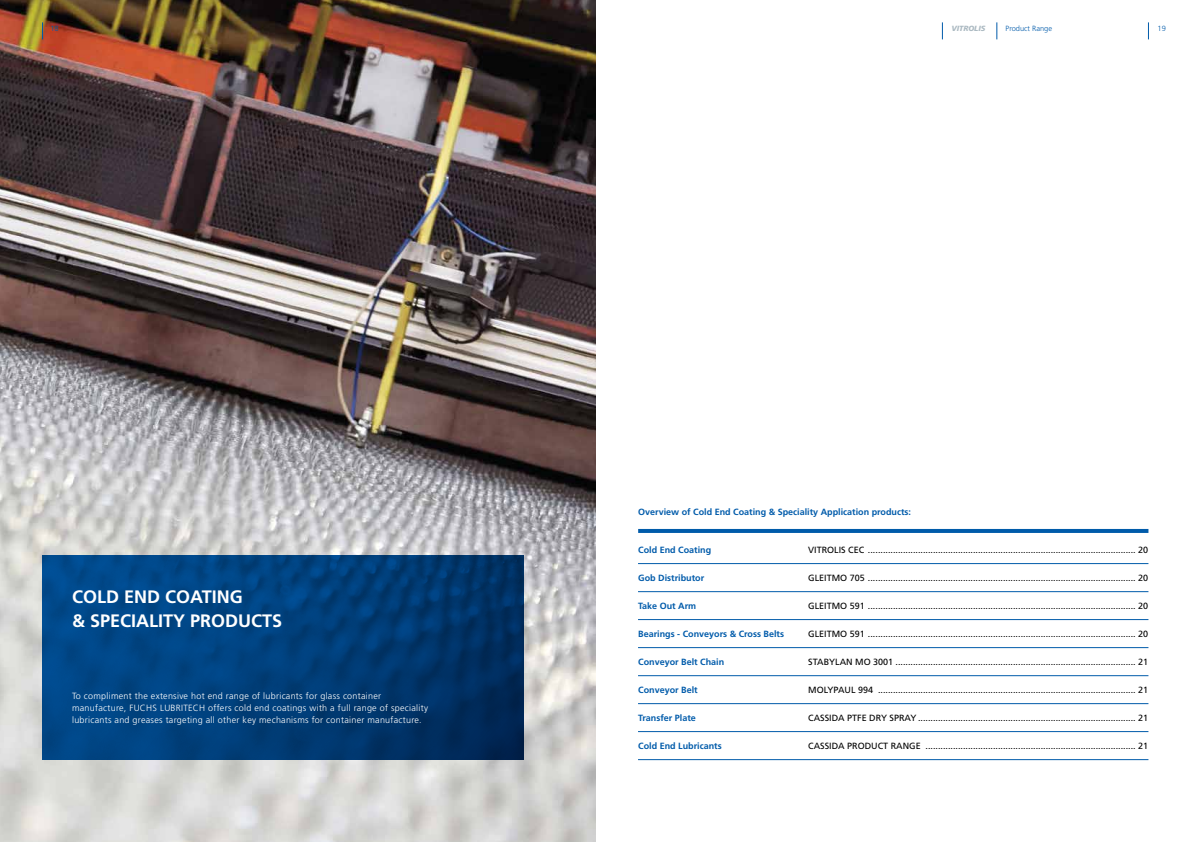
<style>
.page{position:relative;width:1191px;height:842px;background:#fff}
.page>*{position:absolute;margin:0;border:0;box-sizing:border-box;transform-origin:0 0}
.t1{font:700 18px/24px "Frutiger LT Std";color:#fff}
.t2{font:9px "Frutiger LT Std";color:#000}
.t3{font:300 9px/12px "Frutiger LT Std";letter-spacing:.03em;color:#fff}
.t4{font:700 9px "Frutiger LT Std";color:#005baa}
.t5{font:300 7.5px "Frutiger LT Std";color:#005baa}
.t6{font:italic 900 7.5px "Frutiger";color:#acbac2}
</style>
<div class="page">
<img style="left:0;top:0;width:595px;height:842px">
<hr style="left:638px;top:563px;width:510px;height:1px;background:#005baa">
<hr style="left:638px;top:591px;width:510px;height:1px;background:#005baa">
<hr style="left:638px;top:619px;width:510px;height:1px;background:#005baa">
<hr style="left:638px;top:647px;width:510px;height:1px;background:#005baa">
<hr style="left:638px;top:675px;width:510px;height:1px;background:#005baa">
<hr style="left:638px;top:703px;width:510px;height:1px;background:#005baa">
<hr style="left:638px;top:731px;width:510px;height:1px;background:#005baa">
<hr style="left:638px;top:759px;width:510px;height:1px;background:#005baa">
<svg style="left:42px;top:555px;width:481px;height:205px;background:#003d77"></svg>
<hr style="left:638px;top:529px;width:510px;height:4px;background:#005baa">
<svg style="left:996px;top:22px;width:1px;height:17px"></svg>
<svg style="left:1148px;top:22px;width:1px;height:17px"></svg>
<svg style="left:42px;top:22px;width:1px;height:17px"></svg>
<svg style="left:942px;top:22px;width:1px;height:17px"></svg>
<p class="t5" style="left:50px;top:24px;width:10px">18</p>
<p class="t6" style="left:951px;top:24px;width:36px">VITROLIS</p>
<p class="t5" style="left:1005px;top:24px;width:48px">Product Range</p>
<p class="t5" style="left:1157px;top:24px;width:10px">19</p>
<h1 class="t1" style="left:72px;top:585px;width:212px">COLD END COATING<br>&amp; SPECIALITY PRODUCTS</h1>
<p class="t3" style="left:72px;top:690px;width:357px">To compliment the extensive hot end range of lubricants for glass container manufacture, FUCHS LUBRITECH offers cold end coatings with a full range of speciality lubricants and greases targeting all other key mechanisms for container manufacture.</p>
<p class="t4" style="left:638px;top:506px;width:274px">Overview of Cold End Coating &amp; Speciality Application products:</p>
<p class="t4" style="left:638px;top:544px;width:75px">Cold End Coating</p>
<p class="t4" style="left:638px;top:572px;width:67px">Gob Distributor</p>
<p class="t4" style="left:638px;top:600px;width:60px">Take Out Arm</p>
<p class="t4" style="left:638px;top:628px;width:147px">Bearings - Conveyors &amp; Cross Belts</p>
<p class="t4" style="left:638px;top:656px;width:88px">Conveyor Belt Chain</p>
<p class="t4" style="left:638px;top:684px;width:61px">Conveyor Belt</p>
<p class="t4" style="left:638px;top:712px;width:59px">Transfer Plate</p>
<p class="t4" style="left:638px;top:740px;width:85px">Cold End Lubricants</p>
<p class="t2" style="left:808px;top:544px;width:342px">VITROLIS CEC ........................................................................................................... 20</p>
<p class="t2" style="left:808px;top:572px;width:342px">GLEITMO 705 ........................................................................................................... 20</p>
<p class="t2" style="left:808px;top:600px;width:342px">GLEITMO 591 ........................................................................................................... 20</p>
<p class="t2" style="left:808px;top:628px;width:342px">GLEITMO 591 ........................................................................................................... 20</p>
<p class="t2" style="left:808px;top:656px;width:342px">STABYLAN MO 3001 ................................................................................................ 21</p>
<p class="t2" style="left:878px;top:684px;width:272px">....................................................................................................... 21</p>
<p class="t2" style="left:808px;top:712px;width:342px">CASSIDA PTFE DRY SPRAY ....................................................................................... 21</p>
<p class="t2" style="left:925px;top:740px;width:224px">.................................................................................... 21</p>
<p class="t2" style="left:808px;top:684px;width:66px">MOLYPAUL 994</p>
<p class="t2" style="left:808px;top:740px;width:114px">CASSIDA PRODUCT RANGE</p>
</div>
